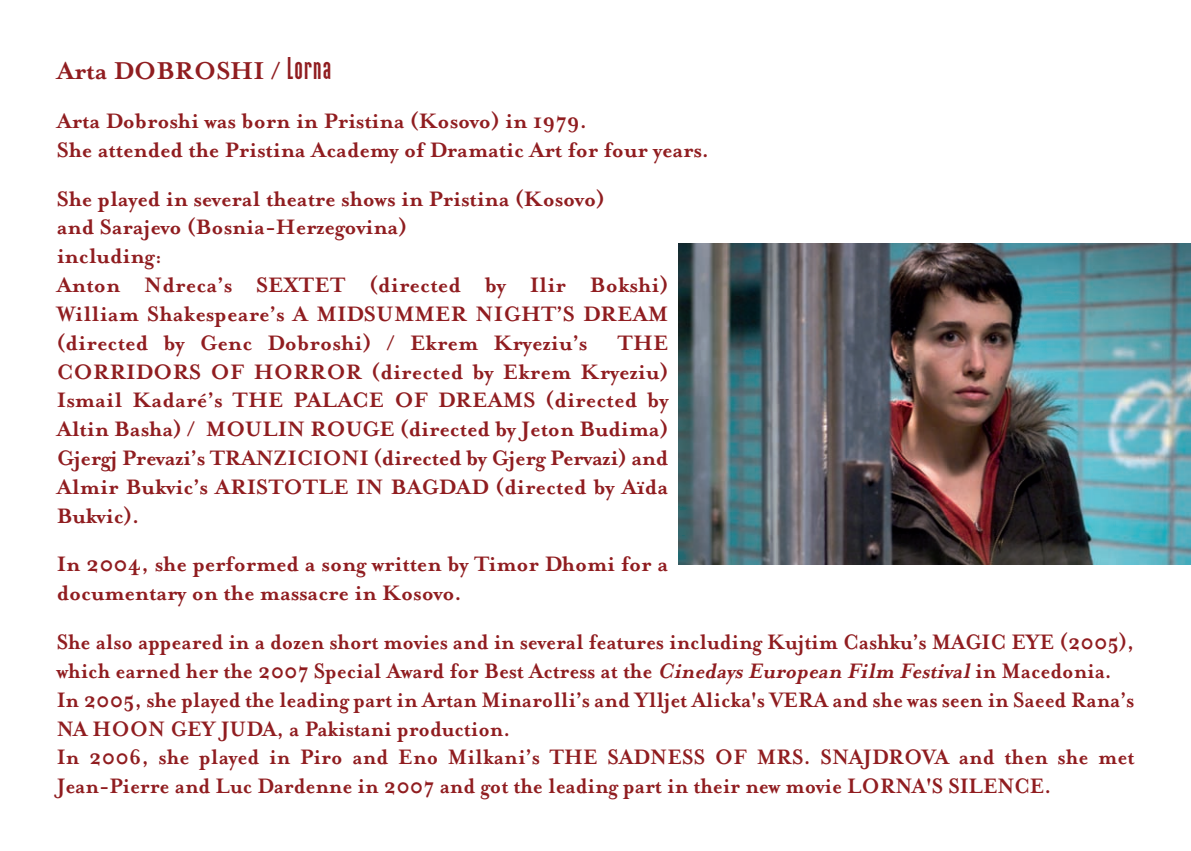
<style>
.page{position:relative;width:1191px;height:851px;background:#fff}
.page>*{position:absolute;margin:0;border:0;box-sizing:border-box;transform-origin:0 0}
.t1{font:700 28px "Mrs Eaves";color:#901d20}
.t2{font:700 24px/28.8px "Mrs Eaves";color:#901d20}
.t3{font:700 24px/28.8px "Mrs Eaves";color:#901d20;scale:.95 1}
.s1{font-family:"Marten Grotesque";font-weight:400}
.s2{font-style:italic}
</style>
<div class="page">
<img style="left:678px;top:243px;width:513px;height:321px">
<p class="t1" style="left:57px;top:53px;width:276px">Arta DOBROSHI / <span class="s1">Lorna</span></p>
<p class="t2" style="left:57px;top:105px;width:654px">Arta Dobroshi was born in Pristina (Kosovo) in 1979.<br>She attended the Pristina Academy of Dramatic Art for four years.</p>
<p class="t2" style="left:57px;top:183px;width:613px">She played in several theatre shows in Pristina (Kosovo)<br>and Sarajevo (Bosnia-Herzegovina)<br>including:<br>Anton Ndreca’s SEXTET (directed by Ilir Bokshi)<br>William Shakespeare’s A MIDSUMMER NIGHT’S DREAM (directed by Genc Dobroshi) / Ekrem Kryeziu’s</p>
<p class="t2" style="left:57px;top:327px;width:613px;text-align:justify;text-indent:560px">THE CORRIDORS OF HORROR (directed by Ekrem Kryeziu)<br>Ismail Kadaré’s THE PALACE OF DREAMS (directed by Altin Basha) / MOULIN ROUGE (directed by Jeton Budima)<br>Gjergj Prevazi’s TRANZICIONI (directed by Gjerg Pervazi) and Almir Bukvic’s ARISTOTLE IN BAGDAD (directed by Aïda Bukvic).</p>
<p class="t2" style="left:57px;top:548px;width:613px">In 2004, she performed a song written by Timor Dhomi for a documentary on the massacre in Kosovo.</p>
<p class="t3" style="left:57px;top:626px;width:1136px">She also appeared in a dozen short movies and in several features including Kujtim Cashku’s MAGIC EYE (2005), which earned her the 2007 Special Award for Best Actress at the <span class="s2">Cinedays European Film Festival</span> in Macedonia.<br>In 2005, she played the leading part in Artan Minarolli’s and Ylljet Alicka's VERA and she was seen in Saeed Rana’s NA HOON GEY JUDA, a Pakistani production.<br>In 2006, she played in Piro and Eno Milkani’s THE SADNESS OF MRS. SNAJDROVA and then she met Jean-Pierre and Luc Dardenne in 2007 and got the leading part in their new movie LORNA'S SILENCE.</p>
</div>
